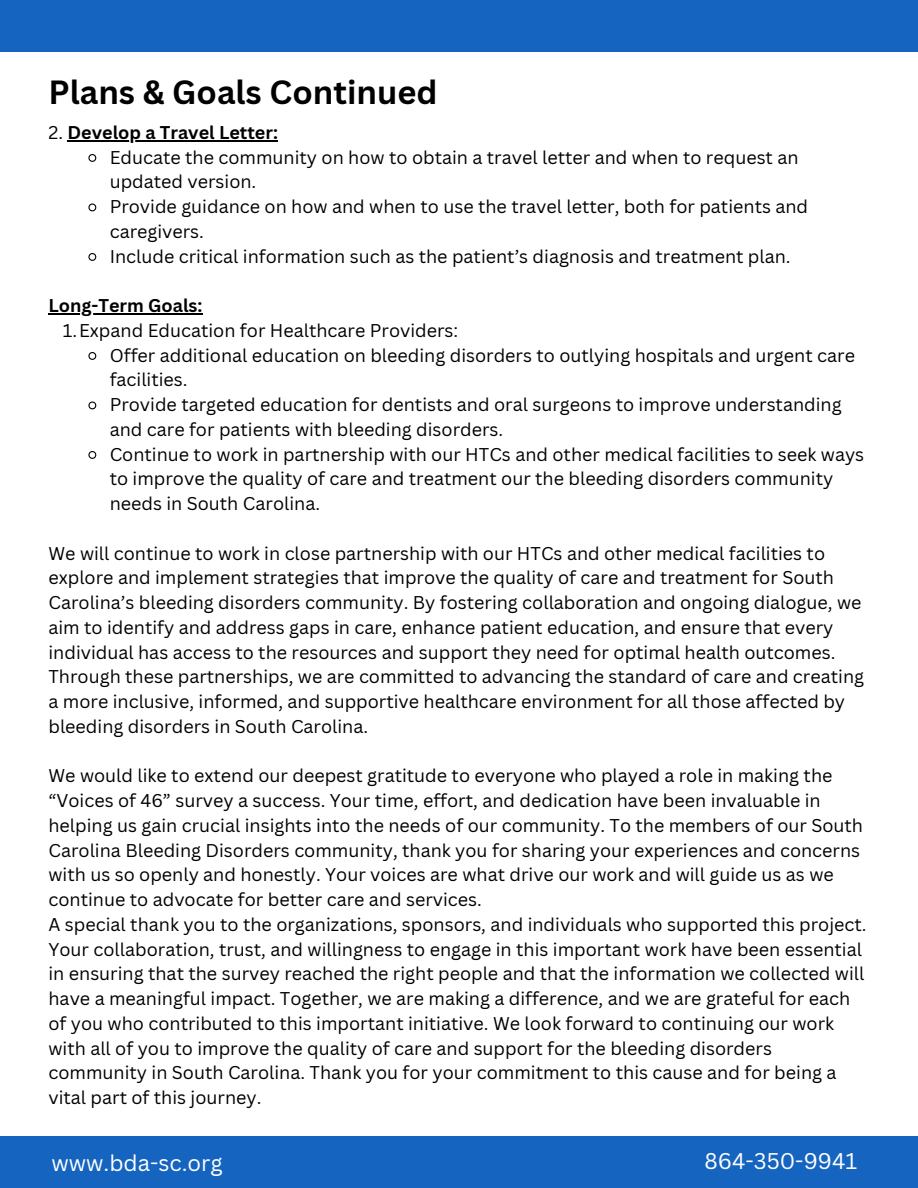
<style>
.page{position:relative;width:918px;height:1188px;background:#fff}
.page>*{position:absolute;margin:0;border:0;box-sizing:border-box;transform-origin:0 0}
.t1{font:700 32.7px "Canva Sans";color:#000}
.t2{font:22.05px "Canva Sans";color:#fff}
.t3{font:18px/24.8px "Canva Sans";color:#000}
.t4{font:700 18px "Canva Sans";color:#000}
.s1{font-weight:400}
</style>
<div class="page">
<div style="left:0;top:0;width:918px;height:52px;background:#1565c0"></div>
<div style="left:0;top:1136px;width:918px;height:52px;background:#1565c0"></div>
<hr style="left:68px;top:140px;width:210px;height:1px;background:#000">
<svg style="left:88px;top:154px;width:9px;height:8px"></svg>
<svg style="left:88px;top:203px;width:9px;height:9px"></svg>
<svg style="left:88px;top:253px;width:9px;height:8px"></svg>
<hr style="left:48px;top:313px;width:155px;height:1px;background:#000">
<svg style="left:88px;top:352px;width:9px;height:8px"></svg>
<svg style="left:88px;top:401px;width:9px;height:9px"></svg>
<svg style="left:88px;top:451px;width:9px;height:8px"></svg>
<h2 class="t1" style="left:48px;top:69px;width:391px">Plans &amp; Goals Continued</h2>
<p class="t4" style="left:48px;top:120px;width:231px"><span class="s1">2.</span> Develop a Travel Letter:</p>
<p class="t3" style="left:110px;top:144px;width:690px">Educate the community on how to obtain a travel letter and when to request an</p>
<p class="t3" style="left:110px;top:169px;width:700px">updated version.<br>Provide guidance on how and when to use the travel letter, both for patients and</p>
<h3 class="t3" style="left:110px;top:218px;width:683px">caregivers.<br>Include critical information such as the patient’s diagnosis and treatment plan.</h3>
<p class="t4" style="left:48px;top:293px;width:156px">Long-Term Goals:</p>
<p class="t3" style="left:63px;top:317px;width:397px">1.Expand Education for Healthcare Providers:</p>
<p class="t3" style="left:110px;top:342px;width:747px">Offer additional education on bleeding disorders to outlying hospitals and urgent care facilities.</p>
<p class="t3" style="left:110px;top:392px;width:733px">Provide targeted education for dentists and oral surgeons to improve understanding and care for patients with bleeding disorders.</p>
<p class="t3" style="left:110px;top:441px;width:756px">Continue to work in partnership with our HTCs and other medical facilities to seek ways to improve the quality of care and treatment our the bleeding disorders community needs in South Carolina.</p>
<p class="t3" style="left:48px;top:540px;width:815px">We will continue to work in close partnership with our HTCs and other medical facilities to explore and implement strategies that improve the quality of care and treatment for South Carolina’s bleeding disorders community. By fostering collaboration and ongoing dialogue, we aim to identify and address gaps in care, enhance patient education, and ensure that every individual has access to the resources and support they need for optimal health outcomes.</p>
<p class="t3" style="left:48px;top:664px;width:817px">Through these partnerships, we are committed to advancing the standard of care and creating a more inclusive, informed, and supportive healthcare environment for all those affected by bleeding disorders in South Carolina.</p>
<p class="t3" style="left:48px;top:763px;width:816px">We would like to extend our deepest gratitude to everyone who played a role in making the “Voices of 46” survey a success. Your time, effort, and dedication have been invaluable in helping us gain crucial insights into the needs of our community. To the members of our South Carolina Bleeding Disorders community, thank you for sharing your experiences and concerns with us so openly and honestly. Your voices are what drive our work and will guide us as we continue to advocate for better care and services.</p>
<h2 class="t3" style="left:48px;top:911px;width:820px">A special thank you to the organizations, sponsors, and individuals who supported this project.<br>Your collaboration, trust, and willingness to engage in this important work have been essential in ensuring that the survey reached the right people and that the information we collected will have a meaningful impact. Together, we are making a difference, and we are grateful for each of you who contributed to this important initiative. We look forward to continuing our work with all of you to improve the quality of care and support for the bleeding disorders community in South Carolina. Thank you for your commitment to this cause and for being a vital part of this journey.</h2>
<h1 class="t2" style="left:52px;top:1147px;width:173px">www.bda-sc.org</h1>
<p class="t2" style="left:705px;top:1145px;width:154px">864-350-9941</p>
</div>
